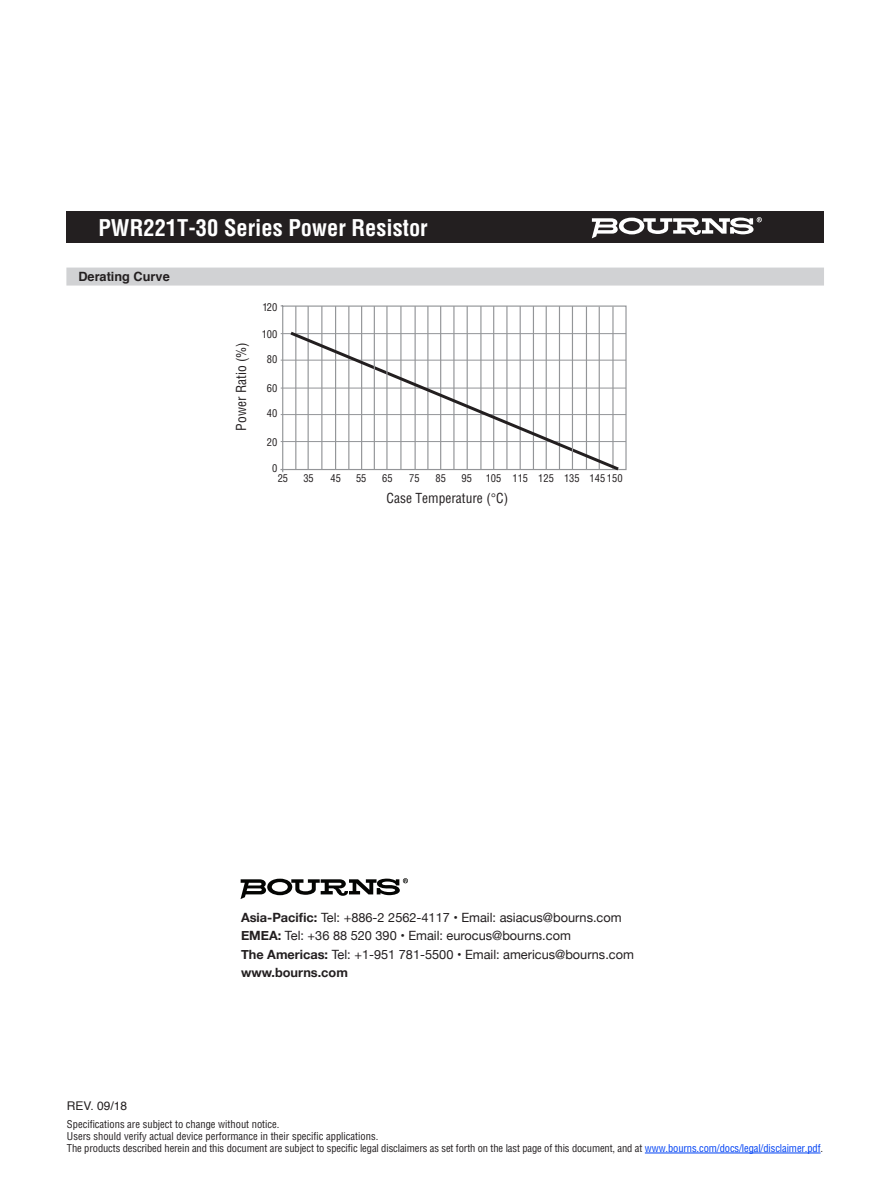
<style>
.page{position:relative;width:891px;height:1188px;background:#fff}
.page>*{position:absolute;margin:0;border:0;box-sizing:border-box;transform-origin:0 0}
.t1{font:700 condensed 22.5px "Helvetica";color:#fff}
.t2{font:condensed 13.5px "Helvetica";color:#231f20}
.t3{font:12.75px/18.3px "Helvetica Neue";color:#231f20}
.t4{font:700 12.75px "Helvetica";color:#231f20}
.t5{font:12px "Helvetica";color:#231f20}
.t6{font:condensed 10.5px/12px "Helvetica";letter-spacing:-.01em;color:#231f20}
.s1{font-weight:700}
.s2{color:#0042f4}
</style>
<div class="page">
<div style="left:66px;top:268px;width:758px;height:18px;background:#d1d2d4"></div>
<svg style="left:280px;top:305px;width:347px;height:168px"></svg>
<hr style="left:281px;top:441px;width:345px;height:1px;background:#939598">
<hr style="left:295px;top:306px;width:1px;height:164px;background:#939598">
<hr style="left:308px;top:306px;width:1px;height:164px;background:#939598">
<hr style="left:321px;top:306px;width:1px;height:164px;background:#939598">
<hr style="left:335px;top:306px;width:1px;height:164px;background:#939598">
<hr style="left:348px;top:306px;width:1px;height:164px;background:#939598">
<hr style="left:361px;top:306px;width:1px;height:164px;background:#939598">
<hr style="left:415px;top:306px;width:1px;height:164px;background:#939598">
<hr style="left:427px;top:306px;width:1px;height:164px;background:#939598">
<hr style="left:400px;top:306px;width:2px;height:164px;background:#939598">
<hr style="left:440px;top:306px;width:1px;height:164px;background:#939598">
<hr style="left:453px;top:306px;width:2px;height:164px;background:#939598">
<hr style="left:467px;top:306px;width:1px;height:164px;background:#939598">
<hr style="left:480px;top:306px;width:2px;height:164px;background:#939598">
<hr style="left:493px;top:306px;width:1px;height:164px;background:#939598">
<hr style="left:506px;top:306px;width:2px;height:164px;background:#939598">
<hr style="left:520px;top:306px;width:1px;height:164px;background:#939598">
<hr style="left:533px;top:306px;width:1px;height:164px;background:#939598">
<hr style="left:546px;top:306px;width:1px;height:164px;background:#939598">
<hr style="left:559px;top:306px;width:1px;height:164px;background:#939598">
<hr style="left:586px;top:307px;width:1px;height:163px;background:#939598">
<hr style="left:599px;top:307px;width:1px;height:163px;background:#939598">
<hr style="left:612px;top:307px;width:2px;height:163px;background:#939598">
<hr style="left:281px;top:414px;width:345px;height:1px;background:#939598">
<hr style="left:281px;top:388px;width:345px;height:1px;background:#939598">
<hr style="left:281px;top:360px;width:345px;height:1px;background:#939598">
<hr style="left:281px;top:333px;width:345px;height:1px;background:#939598">
<svg style="left:287px;top:329px;width:335px;height:144px"></svg>
<hr style="left:386px;top:306px;width:2px;height:164px;background:#939598">
<hr style="left:374px;top:306px;width:1px;height:164px;background:#939598">
<hr style="left:572px;top:306px;width:1px;height:164px;background:#939598">
<hr style="left:645px;top:1153px;width:176px;height:1px;background:#0042f4">
<div style="left:67px;top:212px;width:757px;height:31px;background:#231f20"></div>
<svg style="left:592px;top:217px;width:170px;height:21px"></svg>
<svg style="left:241px;top:878px;width:167px;height:21px"></svg>
<h1 class="t1" style="left:98px;top:215px;width:331px">PWR221T-30 Series Power Resistor</h1>
<p class="t4" style="left:78px;top:266px;width:93px">Derating Curve</p>
<p class="t2" style="left:233px;top:431px;width:90px;rotate:-90deg">Power Ratio (%)</p>
<p class="t6" style="left:262px;top:301px;width:16px">120</p>
<p class="t6" style="left:262px;top:328px;width:17px">100</p>
<p class="t6" style="left:267px;top:353px;width:12px">80</p>
<p class="t6" style="left:267px;top:382px;width:12px">60</p>
<p class="t6" style="left:267px;top:407px;width:12px">40</p>
<p class="t6" style="left:267px;top:436px;width:12px">20</p>
<p class="t6" style="left:272px;top:462px;width:7px">0</p>
<p class="t6" style="left:278px;top:472px;width:12px">25</p>
<p class="t6" style="left:303px;top:472px;width:12px">35</p>
<p class="t6" style="left:331px;top:472px;width:12px">45</p>
<p class="t6" style="left:356px;top:472px;width:12px">55</p>
<p class="t6" style="left:382px;top:472px;width:12px">65</p>
<p class="t6" style="left:409px;top:472px;width:12px">75</p>
<p class="t6" style="left:436px;top:472px;width:12px">85</p>
<p class="t6" style="left:462px;top:472px;width:12px">95</p>
<p class="t6" style="left:486px;top:472px;width:138px">105 115 125 135 145 150</p>
<p class="t2" style="left:387px;top:490px;width:123px">Case Temperature ( C)</p>
<p class="t5" style="left:67px;top:1097px;width:62px">REV. 09/18</p>
<p class="t3" style="left:241px;top:909px;width:394px"><span class="s1">Asia-Pacific:</span> Tel: +886-2 2562-4117 • Email: asiacus@bourns.com <span class="s1">EMEA:</span> Tel: +36 88 520 390 • Email: eurocus@bourns.com<br><span class="s1">The Americas:</span> Tel: +1-951 781-5500 • Email: americus@bourns.com <span class="s1">www.bourns.com</span></p>
<p class="t6" style="left:67px;top:1118px;width:758px">Specifications are subject to change without notice.<br>Users should verify actual device performance in their specific applications.<br>The products described herein and this document are subject to specific legal disclaimers as set forth on the last page of this document, and at <span class="s2">www.bourns.com/docs/legal/disclaimer.pdf</span>.</p>
</div>
